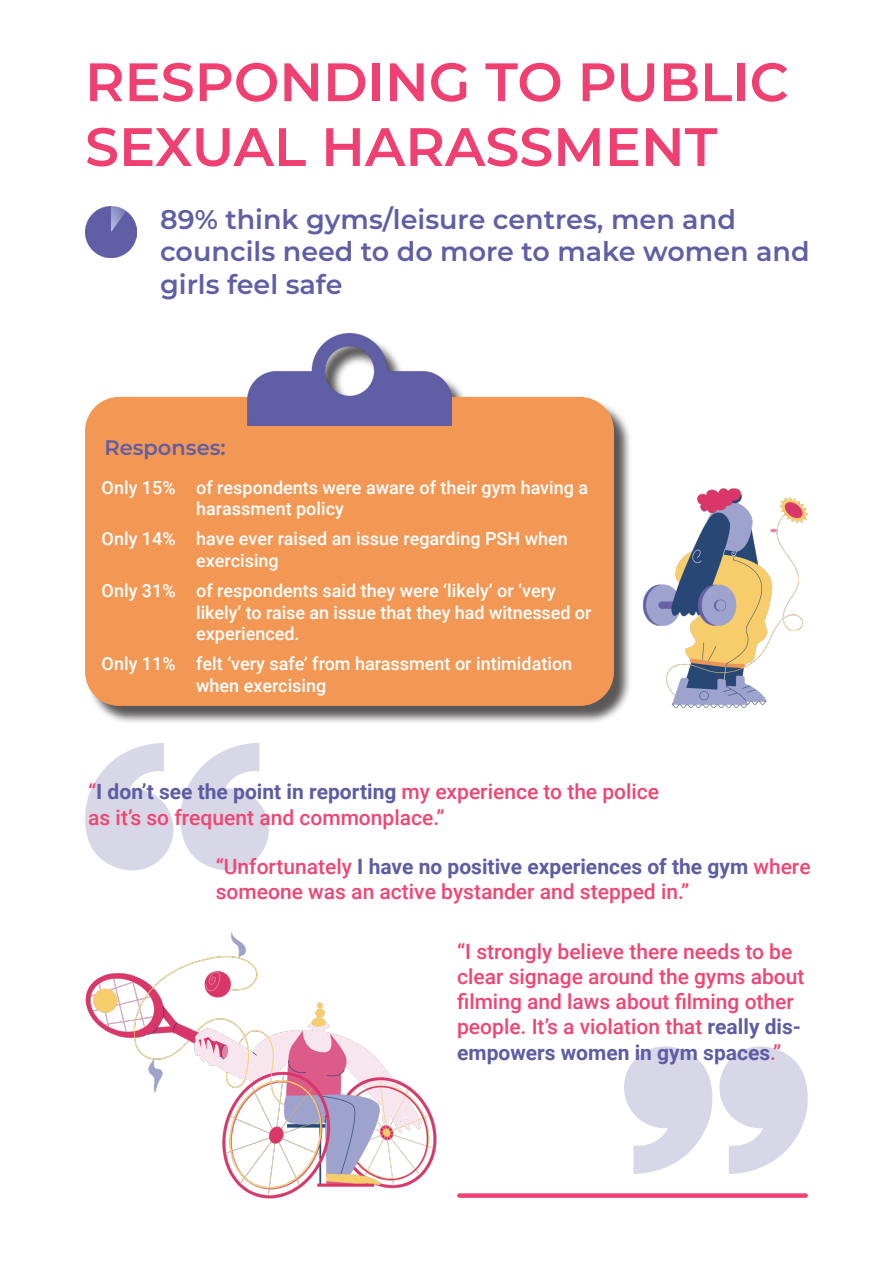
<style>
.page{position:relative;width:893px;height:1263px;background:#fff}
.page>*{position:absolute;margin:0;border:0;box-sizing:border-box;transform-origin:0 0}
.Header_One{font:600 54px/64.8px "Montserrat";color:#ef4071}
.Header_Two{font:600 27px/32.4px "Montserrat";color:#605ea5}
.Body_text{font:500 21px/25.2px "Roboto";color:#f04572}
.Header_Two-2{font:600 21px "Montserrat";color:#605ea5}
.t1{font:500 18px/21.6px "Roboto";color:#fff}
.s1{font-weight:700;color:#5e5ca3}
</style>
<div class="page">
<svg style="left:180px;top:743px;width:89px;height:127px"></svg>
<svg style="left:85px;top:743px;width:88px;height:127px"></svg>
<svg style="left:624px;top:1046px;width:89px;height:128px"></svg>
<svg style="left:719px;top:1046px;width:89px;height:128px"></svg>
<img style="left:85px;top:206px;width:51px;height:51px">
<div style="left:87px;top:336px;width:546px;height:389px;background:#231f20;opacity:.75"></div>
<div style="left:85px;top:397px;width:529px;height:309px;background:#f39854;border-radius:34px"></div>
<img style="left:247px;top:334px;width:205px;height:91px">
<img style="left:642px;top:488px;width:166px;height:220px">
<img style="left:85px;top:932px;width:352px;height:267px">
<div style="left:459px;top:1193px;width:347px;height:5px;background:#ef4071"></div>
<p class="Header_One" style="left:85px;top:47px;width:705px">RESPONDING TO PUBLIC<br>SEXUAL HARASSMENT</p>
<p class="Header_Two" style="left:160px;top:202px;width:651px">89% think gyms/leisure centres, men and councils need to do more to make women and girls feel safe</p>
<p class="Header_Two-2" style="left:104px;top:433px;width:123px">Responses:</p>
<p class="t1" style="left:196px;top:476px;width:393px;text-indent:-95px">Only 15% of respondents were aware of their gym having a harassment policy</p>
<p class="t1" style="left:196px;top:527px;width:373px;text-indent:-95px">Only 14% have ever raised an issue regarding PSH when exercising</p>
<p class="t1" style="left:196px;top:579px;width:397px;text-indent:-95px">Only 31% of respondents said they were ‘likely’ or ‘very likely’ to raise an issue that they had witnessed or experienced.</p>
<p class="t1" style="left:196px;top:652px;width:377px;text-indent:-95px">Only 11% felt ‘very safe’ from harassment or intimidation when exercising</p>
<p class="Body_text" style="left:88px;top:778px;width:572px">“<span class="s1">I don’t see the point in reporting</span> my experience to the police as it’s so frequent and commonplace.”</p>
<p class="Body_text" style="left:216px;top:853px;width:596px">“Unfortunately <span class="s1">I have no positive experiences of the gym</span> where someone was an active bystander and stepped in.”</p>
<p class="Body_text" style="left:457px;top:938px;width:349px">“I strongly believe there needs to be clear signage around the gyms about filming and laws about filming other people. It’s a violation that <span class="s1">really dis&shy;empowers women in gym spaces</span>.”</p>
</div>
